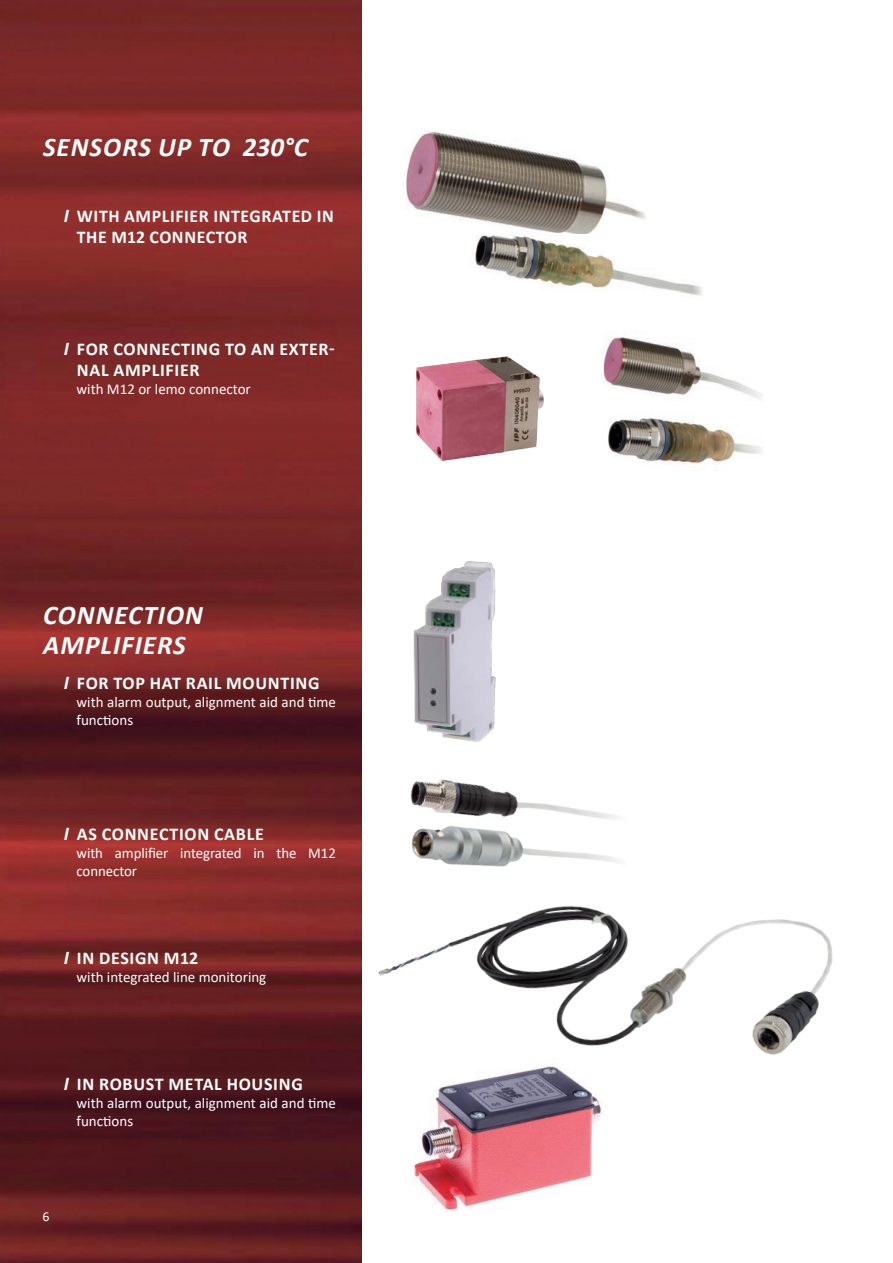
<style>
.page{position:relative;width:893px;height:1263px;background:#fff}
.page>*{position:absolute;margin:0;border:0;box-sizing:border-box;transform-origin:0 0}
.t1{font:italic 700 27px/30px "Calibri";letter-spacing:.04em;color:#fff}
.t2{font:700 18px/21px "Calibri";letter-spacing:.04em;color:#fff}
.t3{font:15px/18px "Calibri";color:#fff}
.t4{font:13.5px "Calibri";color:#fff}
.s1{font-style:italic;font-size:19.5px}
</style>
<div class="page">
<img style="left:0;top:0;width:361px;height:1263px">
<img style="left:413px;top:1065px;width:190px;height:146px">
<img style="left:416px;top:356px;width:128px;height:105px">
<img style="left:413px;top:561px;width:83px;height:181px">
<img style="left:602px;top:337px;width:161px;height:128px">
<img style="left:378px;top:906px;width:455px;height:149px">
<img style="left:406px;top:131px;width:239px;height:104px">
<img style="left:474px;top:235px;width:229px;height:61px">
<img style="left:412px;top:779px;width:75px;height:9px">
<img style="left:410px;top:788px;width:209px;height:79px">
<h1 class="t1" style="left:43px;top:131px;width:266px">SENSORS UP TO 230°C</h1>
<p class="t2" style="left:77px;top:205px;width:258px;text-indent:-13px"><span class="s1">Ι</span> WITH AMPLIFIER INTEGRATED IN<br>THE M12 CONNECTOR</p>
<p class="t2" style="left:77px;top:338px;width:259px;text-indent:-13px"><span class="s1">Ι</span> FOR CONNECTING TO AN EXTER-<br>NAL AMPLIFIER</p>
<p class="t3" style="left:77px;top:380px;width:176px">with M12 or lemo connector</p>
<h1 class="t1" style="left:43px;top:599px;width:161px">CONNECTION<br>AMPLIFIERS</h1>
<p class="t2" style="left:64px;top:673px;width:257px"><span class="s1">Ι</span> FOR TOP HAT RAIL MOUNTING</p>
<p class="t3" style="left:77px;top:693px;width:261px">with alarm output, alignment aid and time functions</p>
<p class="t2" style="left:64px;top:823px;width:201px"><span class="s1">Ι</span> AS CONNECTION CABLE</p>
<p class="t3" style="left:77px;top:844px;width:261px">with amplifier integrated in the M12 connector</p>
<p class="t2" style="left:64px;top:947px;width:136px"><span class="s1">Ι</span> IN DESIGN M12</p>
<p class="t3" style="left:77px;top:968px;width:191px">with integrated line monitoring</p>
<p class="t2" style="left:64px;top:1073px;width:240px"><span class="s1">Ι</span> IN ROBUST METAL HOUSING</p>
<p class="t3" style="left:77px;top:1094px;width:261px">with alarm output, alignment aid and time functions</p>
<p class="t4" style="left:43px;top:1207px;width:9px">6</p>
</div>
